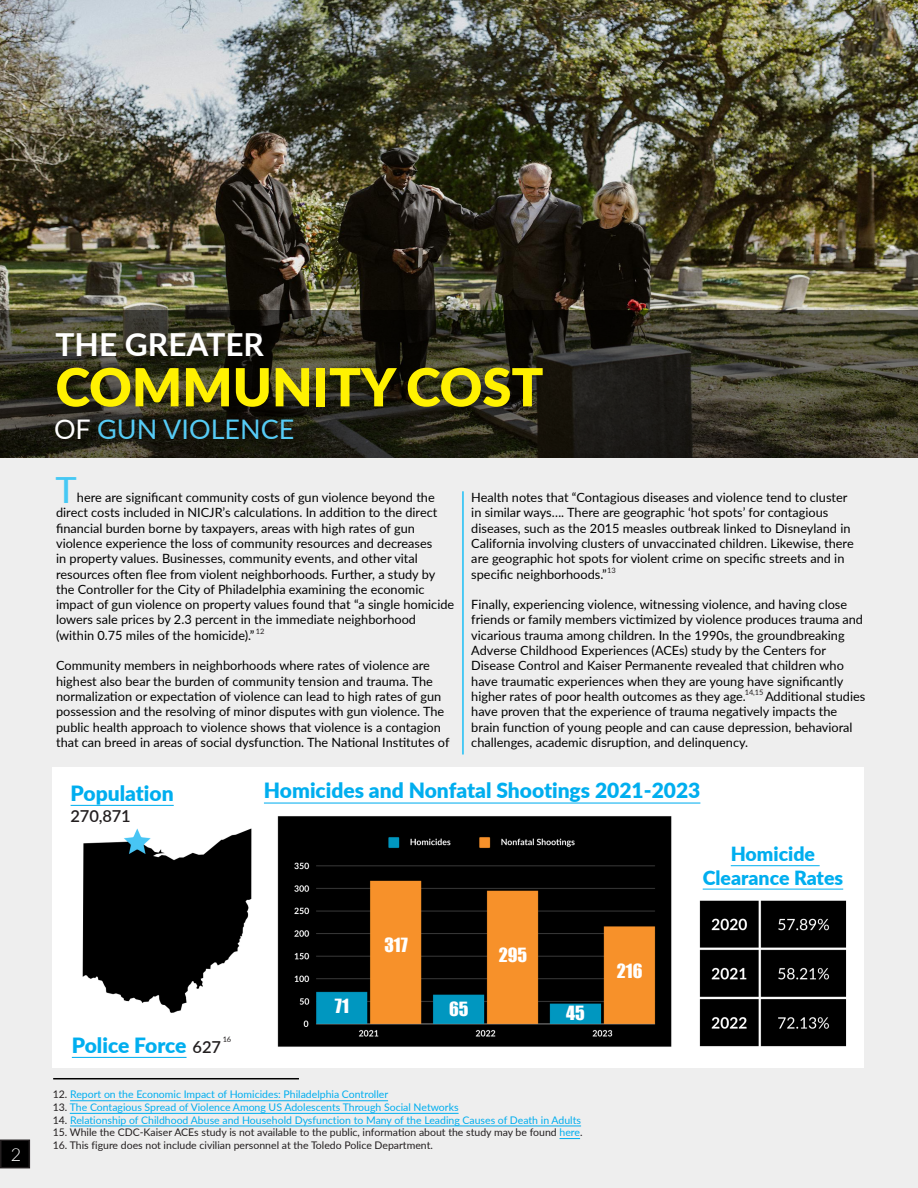
<style>
.page{position:relative;width:918px;height:1188px;background:#fff}
.page>*{position:absolute;margin:0;border:0;box-sizing:border-box;transform-origin:0 0}
.t1{font:900 52.5px "Lato";color:#fff101}
.body_first{font:500 36px "Lato";color:#45c8f4}
.t2{font:700 31.65px "Lato";color:#fff}
.t3{font:27px "Lato";color:#56cbf5}
.t4{font:900 21px "Lato";color:#00aeef}
.t5{font:900 19.5px "Lato";color:#00aeef}
.t6{font:18px "Impact";color:#fff}
.t7{font:300 18px "Lato";color:#fff}
.t8{font:600 16.5px "Lato";letter-spacing:-.01em;color:#231f20}
.t9{font:12.75px/15.3px "Lato";color:#000}
.t10{font:10.5px "Lato";color:#00aeef}
.t11{font:10.5px "Lato";color:#231f20}
.t12{font:7.5px "Lato";letter-spacing:-.01em;color:#231f20}
.s1{color:#fff}
.s2{color:#231f20}
.s3{color:#00aeef}
</style>
<div class="page">
<div style="left:0;top:458px;width:918px;height:730px;background:#eee"></div>
<img style="left:53px;top:767px;width:810px;height:301px">
<img style="left:0;top:0;width:918px;height:310px">
<svg style="left:0;top:310px;width:918px;height:148px;background:#2e2d20"></svg>
<hr style="left:462px;top:491px;width:2px;height:264px;background:#45c8f4">
<hr style="left:71px;top:805px;width:103px;height:1px;background:#00aeef">
<hr style="left:72px;top:1057px;width:115px;height:1px;background:#00aeef">
<hr style="left:53px;top:1078px;width:246px;height:1px;background:#000">
<hr style="left:70px;top:1101px;width:318px;height:1px;background:#00aeef">
<hr style="left:70px;top:1113px;width:389px;height:1px;background:#00aeef">
<hr style="left:70px;top:1126px;width:511px;height:1px;background:#00aeef">
<svg style="left:560px;top:1138px;width:20px;height:1px"></svg>
<div style="left:1px;top:1140px;width:28px;height:28px;background:#000"></div>
<div style="left:0;top:1140px;width:30px;height:28px;border:2px solid #231f20"></div>
<hr style="left:731px;top:865px;width:89px;height:1px;background:#00aeef">
<hr style="left:703px;top:889px;width:140px;height:1px;background:#00aeef">
<hr style="left:264px;top:803px;width:436px;height:1px;background:#00aeef">
<p class="t7" style="left:11px;top:1142px;width:12px">2</p>
<p class="t2" style="left:56px;top:321px;width:210px">THE GREATER</p>
<p class="t1" style="left:56px;top:348px;width:489px">COMMUNITY COST</p>
<p class="t3" style="left:54px;top:410px;width:242px"><span class="s1">OF</span> GUN VIOLENCE</p>
<p class="body_first" style="left:56px;top:464px;width:23px">T</p>
<p class="t9" style="left:56px;top:489px;width:400px;text-indent:21px">here are significant community costs of gun violence beyond the direct costs included in NICJR’s calculations. In addition to the direct financial burden borne by taxpayers, areas with high rates of gun violence experience the loss of community resources and decreases<br>in property values. Businesses, community events, and other vital resources often flee from violent neighborhoods. Further, a study by the Controller for the City of Philadelphia examining the economic impact of gun violence on property values found that “a single homicide lowers sale prices by 2.3 percent in the immediate neighborhood (within 0.75 miles of the homicide).”</p>
<p class="t9" style="left:56px;top:658px;width:395px">Community members in neighborhoods where rates of violence are highest also bear the burden of community tension and trauma. The normalization or expectation of violence can lead to high rates of gun possession and the resolving of minor disputes with gun violence. The public health approach to violence shows that violence is a contagion that can breed in areas of social dysfunction. The National Institutes of</p>
<p class="t12" style="left:256px;top:626px;width:10px">12</p>
<p class="t9" style="left:471px;top:489px;width:384px">Health notes that “Contagious diseases and violence tend to cluster in similar ways…. There are geographic ‘hot spots’ for contagious diseases, such as the 2015 measles outbreak linked to Disneyland in California involving clusters of unvaccinated children. Likewise, there are geographic hot spots for violent crime on specific streets and in specific neighborhoods.”</p>
<p class="t9" style="left:471px;top:596px;width:393px">Finally, experiencing violence, witnessing violence, and having close friends or family members victimized by violence produces trauma and vicarious trauma among children. In the 1990s, the groundbreaking Adverse Childhood Experiences (ACEs) study by the Centers for Disease Control and Kaiser Permanente revealed that children who have traumatic experiences when they are young have significantly higher rates of poor health outcomes as they age.</p>
<p class="t12" style="left:607px;top:565px;width:10px">13</p>
<p class="t12" style="left:745px;top:687px;width:20px">14,15</p>
<p class="t9" style="left:471px;top:688px;width:396px;text-indent:294px">Additional studies have proven that the experience of trauma negatively impacts the brain function of young people and can cause depression, behavioral challenges, academic disruption, and delinquency.</p>
<p class="t4" style="left:71px;top:777px;width:105px">Population</p>
<p class="t8" style="left:71px;top:804px;width:62px">270,871</p>
<p class="t4" style="left:264px;top:775px;width:438px">Homicides and Nonfatal Shootings 2021-2023</p>
<p class="t6" style="left:335px;top:992px;width:16px">71</p>
<p class="t6" style="left:384px;top:931px;width:25px">317</p>
<p class="t6" style="left:499px;top:941px;width:30px">295</p>
<p class="t6" style="left:449px;top:995px;width:21px">65</p>
<p class="t6" style="left:566px;top:999px;width:20px">45</p>
<p class="t6" style="left:617px;top:956px;width:27px">216</p>
<p class="t5" style="left:731px;top:839px;width:86px">Homicide</p>
<p class="t5" style="left:703px;top:863px;width:142px">Clearance Rates</p>
<p class="t4" style="left:72px;top:1029px;width:116px">Police Force</p>
<p class="t8" style="left:193px;top:1035px;width:30px">627</p>
<p class="t10" style="left:53px;top:1087px;width:337px"><span class="s2">12.</span> Report on the Economic Impact of Homicides: Philadelphia Controller</p>
<p class="t10" style="left:53px;top:1100px;width:407px"><span class="s2">13.</span> The Contagious Spread of Violence Among US Adolescents Through Social Networks</p>
<p class="t10" style="left:53px;top:1112px;width:530px"><span class="s2">14.</span> Relationship of Childhood Abuse and Household Dysfunction to Many of the Leading Causes of Death in Adults</p>
<p class="t11" style="left:53px;top:1125px;width:531px">15. While the CDC-Kaiser ACEs study is not available to the public, information about the study may be found <span class="s3">here</span>.</p>
<p class="t11" style="left:53px;top:1137px;width:382px">16. This figure does not include civilian personnel at the Toledo Police Department.</p>
<p class="t12" style="left:223px;top:1034px;width:10px">16</p>
</div>
